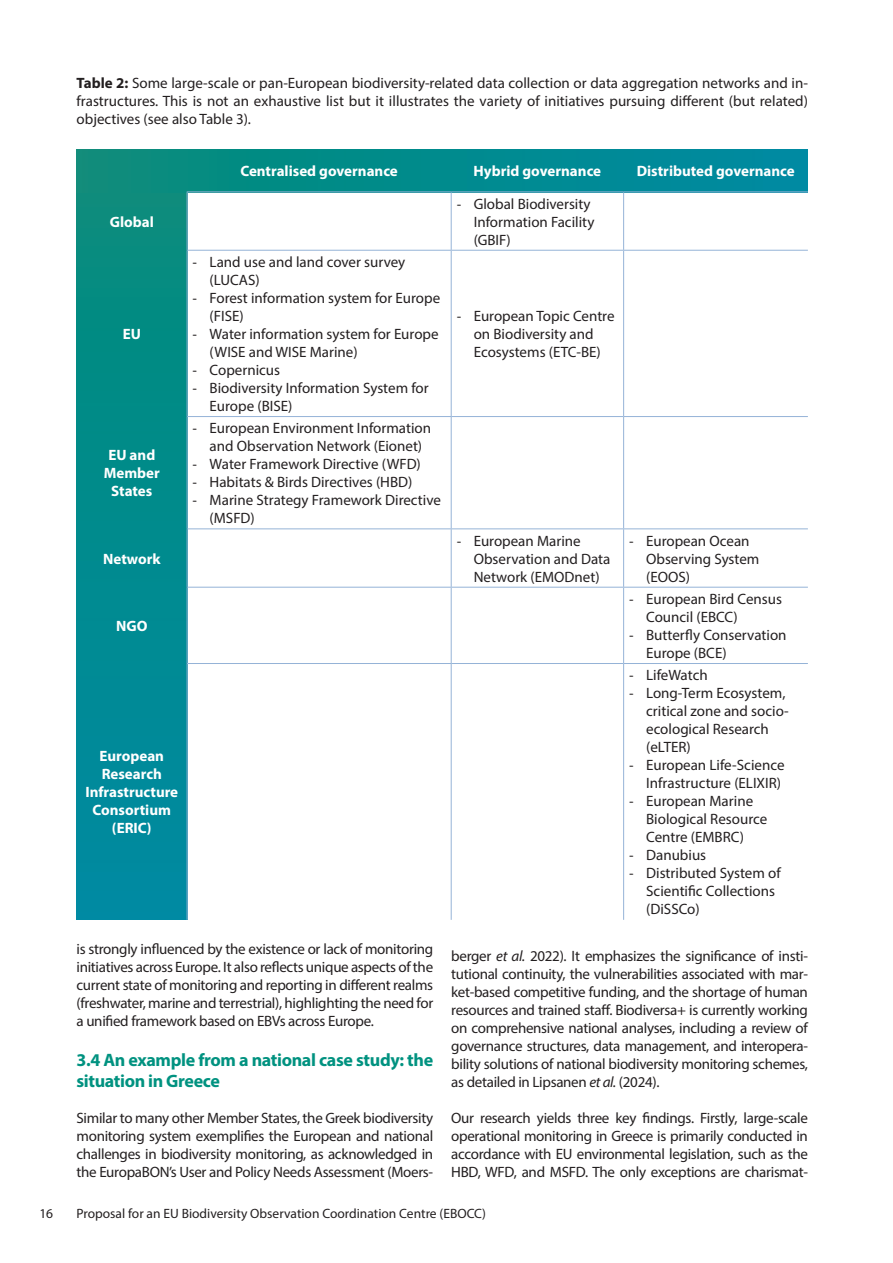
<style>
.page{position:relative;width:893px;height:1263px;background:#fff}
.page>*{position:absolute;margin:0;border:0;box-sizing:border-box;transform-origin:0 0}
.H2_zelen_text_pod_zaglavie{font:700 18px/21.6px "Myriad Pro";letter-spacing:-.02em;color:#009280}
.Text{font:15px/18px "Myriad Pro";color:#231f20}
.t1{font:700 15px/18px "Myriad Pro";color:#fff;text-align:center}
.t2{font:13.5px "Myriad Pro";color:#231f20}
.s1{font-weight:700}
.s2{font-family:"Calibri"}
.s3{font-style:italic}
</style>
<div class="page">
<div style="left:77px;top:149px;width:110px;height:770px;background:linear-gradient(to bottom,#068c79,#008aa2)"></div>
<div style="left:77px;top:149px;width:731px;height:43px;background:linear-gradient(to right,#088c79,#008aa2)"></div>
<hr style="left:187px;top:192px;width:264px;height:1px;background:#95b3d7">
<hr style="left:187px;top:192px;width:1px;height:58px;background:#95b3d7">
<hr style="left:451px;top:192px;width:173px;height:1px;background:#95b3d7">
<hr style="left:451px;top:192px;width:1px;height:58px;background:#95b3d7">
<hr style="left:624px;top:192px;width:184px;height:1px;background:#95b3d7">
<hr style="left:623px;top:192px;width:1px;height:58px;background:#95b3d7">
<hr style="left:187px;top:250px;width:264px;height:1px;background:#95b3d7">
<hr style="left:187px;top:251px;width:1px;height:165px;background:#95b3d7">
<hr style="left:451px;top:250px;width:173px;height:1px;background:#95b3d7">
<hr style="left:451px;top:251px;width:1px;height:165px;background:#95b3d7">
<hr style="left:624px;top:250px;width:184px;height:1px;background:#95b3d7">
<hr style="left:623px;top:251px;width:1px;height:165px;background:#95b3d7">
<hr style="left:187px;top:416px;width:264px;height:1px;background:#95b3d7">
<hr style="left:187px;top:417px;width:1px;height:111px;background:#95b3d7">
<hr style="left:451px;top:416px;width:173px;height:1px;background:#95b3d7">
<hr style="left:451px;top:417px;width:1px;height:111px;background:#95b3d7">
<hr style="left:624px;top:416px;width:184px;height:1px;background:#95b3d7">
<hr style="left:623px;top:417px;width:1px;height:111px;background:#95b3d7">
<hr style="left:187px;top:528px;width:264px;height:1px;background:#95b3d7">
<hr style="left:187px;top:529px;width:1px;height:58px;background:#95b3d7">
<hr style="left:451px;top:528px;width:173px;height:1px;background:#95b3d7">
<hr style="left:451px;top:529px;width:1px;height:58px;background:#95b3d7">
<hr style="left:624px;top:528px;width:184px;height:1px;background:#95b3d7">
<hr style="left:623px;top:529px;width:1px;height:58px;background:#95b3d7">
<hr style="left:187px;top:587px;width:264px;height:1px;background:#95b3d7">
<hr style="left:187px;top:587px;width:1px;height:76px;background:#95b3d7">
<hr style="left:451px;top:587px;width:173px;height:1px;background:#95b3d7">
<hr style="left:451px;top:587px;width:1px;height:76px;background:#95b3d7">
<hr style="left:624px;top:587px;width:184px;height:1px;background:#95b3d7">
<hr style="left:623px;top:587px;width:1px;height:76px;background:#95b3d7">
<hr style="left:187px;top:663px;width:264px;height:1px;background:#95b3d7">
<hr style="left:187px;top:664px;width:1px;height:256px;background:#95b3d7">
<hr style="left:451px;top:663px;width:173px;height:1px;background:#95b3d7">
<hr style="left:451px;top:664px;width:1px;height:256px;background:#95b3d7">
<hr style="left:624px;top:663px;width:184px;height:1px;background:#95b3d7">
<hr style="left:623px;top:664px;width:1px;height:256px;background:#95b3d7">
<p class="Text" style="left:77px;top:74px;width:733px;text-align:justify"><span class="s1">Table 2:</span> Some large-scale or pan-European biodiversity-related data collection or data aggregation networks and in&shy;frastructures. This is not an exhaustive list but it illustrates the variety of initiatives pursuing different (but related) objectives (see also Table 3).</p>
<p class="t1" style="left:110px;top:212px;width:46px">Global</p>
<p class="t1" style="left:123px;top:324px;width:20px">EU</p>
<p class="t1" style="left:104px;top:446px;width:58px">EU and<br>Member<br>States</p>
<p class="t1" style="left:103px;top:549px;width:59px">Network</p>
<p class="t1" style="left:116px;top:616px;width:33px">NGO</p>
<p class="t1" style="left:85px;top:747px;width:94px">European<br>Research<br>Infrastructure<br>Consortium (ERIC)</p>
<p class="t1" style="left:240px;top:162px;width:159px">Centralised governance</p>
<p class="t1" style="left:474px;top:162px;width:129px">Hybrid governance</p>
<p class="t1" style="left:637px;top:162px;width:160px">Distributed governance</p>
<p class="Text" style="left:210px;top:253px;width:197px;text-indent:-17px"><span class="s2">‐</span> Land use and land cover survey (LUCAS)</p>
<p class="Text" style="left:210px;top:289px;width:232px;text-indent:-17px"><span class="s2">‐</span> Forest information system for Europe (FISE)</p>
<p class="Text" style="left:210px;top:325px;width:230px;text-indent:-17px"><span class="s2">‐</span> Water information system for Europe (WISE and WISE Marine)</p>
<p class="Text" style="left:193px;top:361px;width:89px"><span class="s2">‐</span> Copernicus</p>
<p class="Text" style="left:210px;top:379px;width:221px;text-indent:-17px"><span class="s2">‐</span> Biodiversity Information System for<br>Europe (BISE)</p>
<p class="Text" style="left:193px;top:419px;width:240px;text-align:center"><span class="s2">‐</span> European Environment Information and Observation Network (Eionet)</p>
<p class="Text" style="left:193px;top:455px;width:230px"><span class="s2">‐</span> Water Framework Directive (WFD)</p>
<p class="Text" style="left:193px;top:473px;width:221px"><span class="s2">‐</span> Habitats &amp; Birds Directives (HBD)</p>
<p class="Text" style="left:210px;top:491px;width:233px;text-indent:-17px"><span class="s2">‐</span> Marine Strategy Framework Directive (MSFD)</p>
<p class="Text" style="left:474px;top:194px;width:122px;text-indent:-17px"><span class="s2">‐</span> Global Biodiversity<br>Information Facility (GBIF)</p>
<p class="Text" style="left:457px;top:307px;width:159px;text-align:center"><span class="s2">‐</span> European Topic Centre on Biodiversity and<br>Ecosystems (ETC-BE)</p>
<p class="Text" style="left:474px;top:531px;width:138px;text-indent:-17px"><span class="s2">‐</span> European Marine<br>Observation and Data<br>Network (EMODnet)</p>
<p class="Text" style="left:646px;top:531px;width:115px;text-indent:-17px"><span class="s2">‐</span> European Ocean<br>Observing System (EOOS)</p>
<p class="Text" style="left:646px;top:590px;width:137px;text-indent:-17px"><span class="s2">‐</span> European Bird Census<br>Council (EBCC)</p>
<p class="Text" style="left:646px;top:626px;width:142px;text-indent:-17px"><span class="s2">‐</span> Butterfly Conservation<br>Europe (BCE)</p>
<p class="Text" style="left:629px;top:666px;width:80px"><span class="s2">‐</span> LifeWatch</p>
<p class="Text" style="left:646px;top:684px;width:144px;text-indent:-17px"><span class="s2">‐</span> Long-Term Ecosystem, critical zone and socio&shy;ecological Research (eLTER)</p>
<p class="Text" style="left:629px;top:756px;width:157px;text-align:right"><span class="s2">‐</span> European Life-Science<br>Infrastructure (ELIXIR)</p>
<p class="Text" style="left:646px;top:792px;width:123px;text-indent:-17px"><span class="s2">‐</span> European Marine<br>Biological Resource<br>Centre (EMBRC)</p>
<p class="Text" style="left:629px;top:846px;width:79px"><span class="s2">‐</span> Danubius</p>
<p class="Text" style="left:646px;top:864px;width:136px;text-indent:-17px"><span class="s2">‐</span> Distributed System of<br>Scientific Collections (DiSSCo)</p>
<p class="Text" style="left:77px;top:940px;width:358px;text-align:justify">is strongly influenced by the existence or lack of monitoring initiatives across Europe. It also reflects unique aspects of the current state of monitoring and reporting in different realms (freshwater, marine and terrestrial), highlighting the need for a unified framework based on EBVs across Europe.</p>
<p class="H2_zelen_text_pod_zaglavie" style="left:77px;top:1048px;width:358px">3.4 An example from a national case study: the situation in Greece</p>
<p class="Text" style="left:77px;top:1109px;width:358px;text-align:justify">Similar to many other Member States, the Greek biodiversity monitoring system exemplifies the European and national challenges in biodiversity monitoring, as acknowledged in the EuropaBON’s User and Policy Needs Assessment (Moers-</p>
<p class="Text" style="left:451px;top:947px;width:358px;text-align:justify">berger <span class="s3">et al.</span> 2022). It emphasizes the significance of insti&shy;tutional continuity, the vulnerabilities associated with mar&shy;ket-based competitive funding, and the shortage of human resources and trained staff. Biodiversa+ is currently working on comprehensive national analyses, including a review of governance structures, data management, and interopera&shy;bility solutions of national biodiversity monitoring schemes, as detailed in Lipsanen <span class="s3">et al.</span> (2024).</p>
<p class="Text" style="left:451px;top:1109px;width:358px;text-align:justify">Our research yields three key findings. Firstly, large-scale operational monitoring in Greece is primarily conducted in accordance with EU environmental legislation, such as the HBD, WFD, and MSFD. The only exceptions are charismat-</p>
<p class="t2" style="left:39px;top:1205px;width:15px">16</p>
<p class="t2" style="left:77px;top:1205px;width:411px">Proposal for an EU Biodiversity Observation Coordination Centre (EBOCC)</p>
</div>
